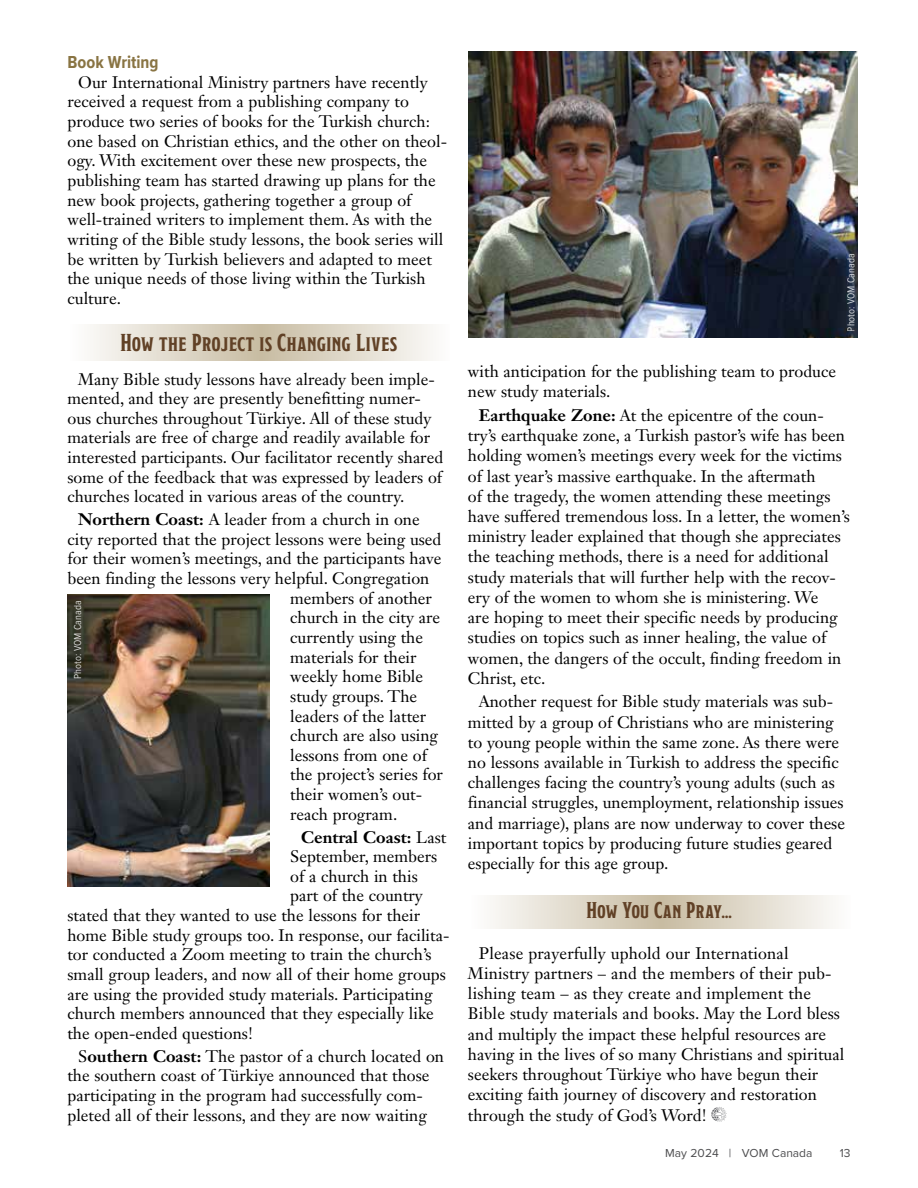
<style>
.page{position:relative;width:918px;height:1188px;background:#fff}
.page>*{position:absolute;margin:0;border:0;box-sizing:border-box;transform-origin:0 0}
.t1{font:22.5px "Tiamat Condensed SC";letter-spacing:.025em;color:#614126}
.t2{font:21px "Tiamat Condensed SC";letter-spacing:.015em;color:#614126}
.t3{font:700 18px "Proxima Nova Cond";color:#897443}
.t4{font:16.5px/20.2px "Janson Text LT Std";color:#000}
.t5{font:700 16.5px "Janson Text LT Std";color:#000}
.t6{font:12px "Proxima Nova";color:#4d4d4f}
.t7{font:10.5px "Proxima Nova Cond";color:#fff}
.s1{font-weight:700}
.s2{font-weight:400}
</style>
<div class="page">
<svg style="left:490px;top:895px;width:343px;height:34px;background:#e0d9cb"></svg>
<svg style="left:90px;top:324px;width:343px;height:37px;background:#e0d9cb"></svg>
<svg style="left:711px;top:1107px;width:16px;height:15px"></svg>
<img style="left:68px;top:594px;width:202px;height:293px">
<img style="left:468px;top:51px;width:389px;height:287px">
<p class="t3" style="left:68px;top:49px;width:93px">Book Writing</p>
<p class="t4" style="left:67px;top:72px;width:381px;line-height:19.6px;text-indent:11px">Our International Ministry partners have recently received a request from a publishing company to produce two series of books for the Turkish church: one based on Christian ethics, and the other on theol&shy;ogy. With excitement over these new prospects, the publishing team has started drawing up plans for the new book projects, gathering together a group of well-trained writers to implement them. As with the writing of the Bible study lessons, the book series will be written by Turkish believers and adapted to meet the unique needs of those living within the Turkish culture.</p>
<h1 class="t1" style="left:121px;top:331px;width:278px">How the Project is Changing Lives</h1>
<p class="t4" style="left:67px;top:369px;width:377px;line-height:19.6px;text-indent:11px">Many Bible study lessons have already been imple&shy;mented, and they are presently benefitting numer&shy;ous churches throughout Türkiye. All of these study materials are free of charge and readily available for interested participants. Our facilitator recently shared some of the feedback that was expressed by leaders of churches located in various areas of the country.</p>
<p class="t4" style="left:78px;top:509px;width:343px"><span class="s1">Northern Coast:</span> A leader from a church in one</p>
<p class="t4" style="left:67px;top:529px;width:376px">city reported that the project lessons were being used</p>
<p class="t4" style="left:67px;top:548px;width:375px">for their women’s meetings, and the participants have</p>
<p class="t4" style="left:67px;top:568px;width:363px">been finding the lessons very helpful. Congregation</p>
<p class="t4" style="left:290px;top:588px;width:143px">members of another</p>
<p class="t4" style="left:290px;top:607px;width:151px">church in the city are</p>
<p class="t4" style="left:290px;top:627px;width:134px">currently using the</p>
<p class="t4" style="left:290px;top:647px;width:128px">materials for their</p>
<p class="t4" style="left:290px;top:666px;width:134px">weekly home Bible</p>
<p class="t4" style="left:290px;top:686px;width:129px">study groups. The</p>
<p class="t4" style="left:290px;top:706px;width:138px">leaders of the latter</p>
<p class="t4" style="left:290px;top:725px;width:149px">church are also using</p>
<p class="t4" style="left:290px;top:745px;width:138px">lessons from one of</p>
<p class="t4" style="left:290px;top:764px;width:154px">the project’s series for</p>
<p class="t4" style="left:290px;top:784px;width:133px">their women’s out-</p>
<p class="t4" style="left:290px;top:804px;width:109px">reach program.</p>
<p class="t5" style="left:301px;top:826px;width:147px">Central Coast: <span class="s2">Last</span></p>
<p class="t4" style="left:290px;top:846px;width:148px">September, members</p>
<p class="t4" style="left:290px;top:866px;width:129px">of a church in this</p>
<p class="t4" style="left:290px;top:886px;width:134px">part of the country</p>
<p class="t4" style="left:67px;top:905px;width:354px">stated that they wanted to use the lessons for their</p>
<p class="t4" style="left:67px;top:925px;width:383px">home Bible study groups too. In response, our facilita-</p>
<p class="t4" style="left:67px;top:944px;width:366px">tor conducted a Zoom meeting to train the church’s</p>
<p class="t4" style="left:67px;top:964px;width:380px">small group leaders, and now all of their home groups</p>
<p class="t4" style="left:67px;top:984px;width:367px">are using the provided study materials. Participating</p>
<p class="t4" style="left:67px;top:1003px;width:368px">church members announced that they especially like</p>
<p class="t4" style="left:67px;top:1023px;width:187px">the open-ended questions!</p>
<p class="t4" style="left:67px;top:1046px;width:378px;line-height:19.6px;text-indent:11px">S<span class="s1">outhern Coast:</span> The pastor of a church located on the southern coast of Türkiye announced that those participating in the program had successfully com&shy;pleted all of their lessons, and they are now waiting</p>
<p class="t7" style="left:70px;top:679px;width:80px;rotate:-90deg">Photo: VOM Canada</p>
<p class="t7" style="left:843px;top:332px;width:80px;rotate:-90deg">Photo: VOM Canada</p>
<p class="t4" style="left:468px;top:361px;width:370px">with anticipation for the publishing team to produce new study materials.</p>
<p class="t4" style="left:468px;top:405px;width:383px;text-indent:11px"><span class="s1">Earthquake Zone:</span> At the epicentre of the coun&shy;try’s earthquake zone, a Turkish pastor’s wife has been holding women’s meetings every week for the victims of last year’s massive earthquake. In the aftermath<br>of the tragedy, the women attending these meetings have suffered tremendous loss. In a letter, the women’s ministry leader explained that though she appreciates the teaching methods, there is a need for additional study materials that will further help with the recov&shy;ery of the women to whom she is ministering. We<br>are hoping to meet their specific needs by producing studies on topics such as inner healing, the value of women, the dangers of the occult, finding freedom in Christ, etc.</p>
<p class="t4" style="left:468px;top:691px;width:379px;text-indent:11px">Another request for Bible study materials was sub&shy;mitted by a group of Christians who are ministering to young people within the same zone. As there were no lessons available in Turkish to address the specific challenges facing the country’s young adults (such as financial struggles, unemployment, relationship issues and marriage), plans are now underway to cover these important topics by producing future studies geared especially for this age group.</p>
<p class="t2" style="left:586px;top:899px;width:147px">How You Can Pray…</p>
<p class="t4" style="left:468px;top:943px;width:378px;text-indent:11px">Please prayerfully uphold our International Ministry partners – and the members of their pub&shy;lishing team – as they create and implement the Bible study materials and books. May the Lord bless and multiply the impact these helpful resources are having in the lives of so many Christians and spiritual seekers throughout Türkiye who have begun their exciting faith journey of discovery and restoration through the study of God’s Word!</p>
<p class="t6" style="left:665px;top:1144px;width:149px">May 2024 | VOM Canada</p>
<p class="t6" style="left:840px;top:1144px;width:12px">13</p>
</div>
